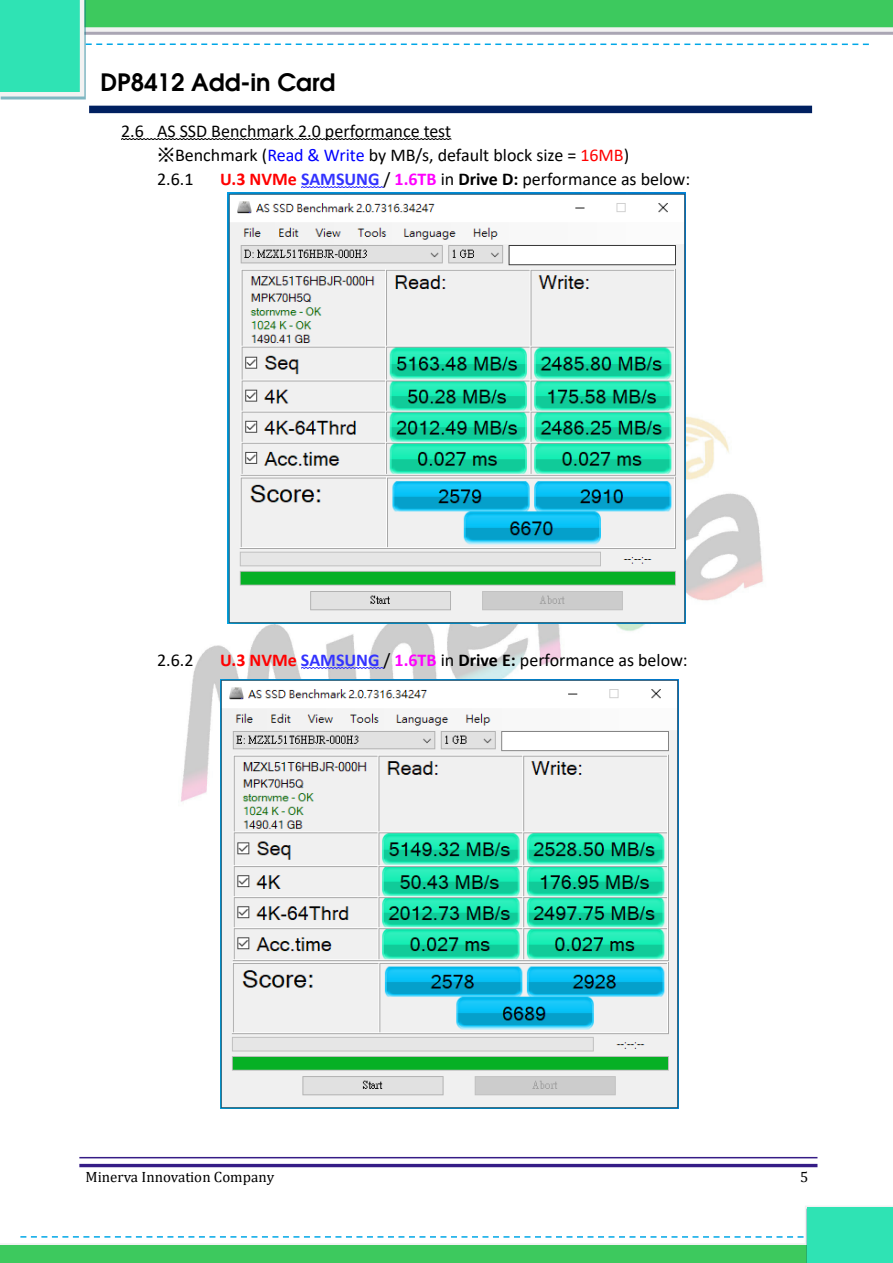
<style>
.page{position:relative;width:893px;height:1263px;background:#fff}
.page>*{position:absolute;margin:0;border:0;box-sizing:border-box;transform-origin:0 0}
.t1{font:600 24px "Avant Garde";color:#000}
.t2{font:18px/24px "Calibri";color:#000}
.t3{font:15px "Cambria";color:#000}
.s1{font-family:"MS Gothic"}
.s2{color:#00f}
.s3{color:#f00}
.s4{font-weight:700;color:#f00}
.s5{font-weight:700;color:#33f}
.s6{font-weight:700;color:#f0f}
.s7{font-weight:700}
</style>
<div class="page">
<svg style="left:1px;top:0;width:892px;height:100px"></svg>
<img style="left:181px;top:186px;width:582px;height:879px">
<svg style="left:1px;top:1206px;width:892px;height:57px"></svg>
<hr style="left:79px;top:1164px;width:738px;height:3px;background:#351c86">
<hr style="left:79px;top:1157px;width:738px;height:1px;background:#351c86">
<div style="left:89px;top:106px;width:723px;height:7px;background:#002060"></div>
<svg style="left:121px;top:139px;width:330px;height:1px"></svg>
<svg style="left:301px;top:187px;width:83px;height:1px"></svg>
<svg style="left:301px;top:667px;width:83px;height:2px"></svg>
<img style="left:227px;top:192px;width:458px;height:431px">
<img style="left:221px;top:679px;width:457px;height:430px">
<h1 class="t1" style="left:101px;top:67px;width:236px">DP8412 Add-in Card</h1>
<p class="t2" style="left:157px;top:119px;width:474px;text-indent:-36px">2.6 AS SSD Benchmark 2.0 performance test<br><span class="s1">※</span>Benchmark (<span class="s2">Read &amp; Write</span> by MB/s, default block size = <span class="s3">16MB</span>)<br>2.6.1</p>
<p class="t2" style="left:220px;top:167px;width:472px"><span class="s4">U.3 NVMe</span> <span class="s5">SAMSUNG</span> / <span class="s6">1.6TB</span> in <span class="s7">Drive D:</span> performance as below:</p>
<p class="t2" style="left:157px;top:648px;width:38px">2.6.2</p>
<p class="t2" style="left:220px;top:648px;width:469px"><span class="s4">U.3 NVMe</span> <span class="s5">SAMSUNG</span> / <span class="s6">1.6TB</span> in <span class="s7">Drive E:</span> performance as below:</p>
<p class="t3" style="left:86px;top:1168px;width:190px">Minerva Innovation Company</p>
<p class="t3" style="left:800px;top:1168px;width:10px">5</p>
</div>
